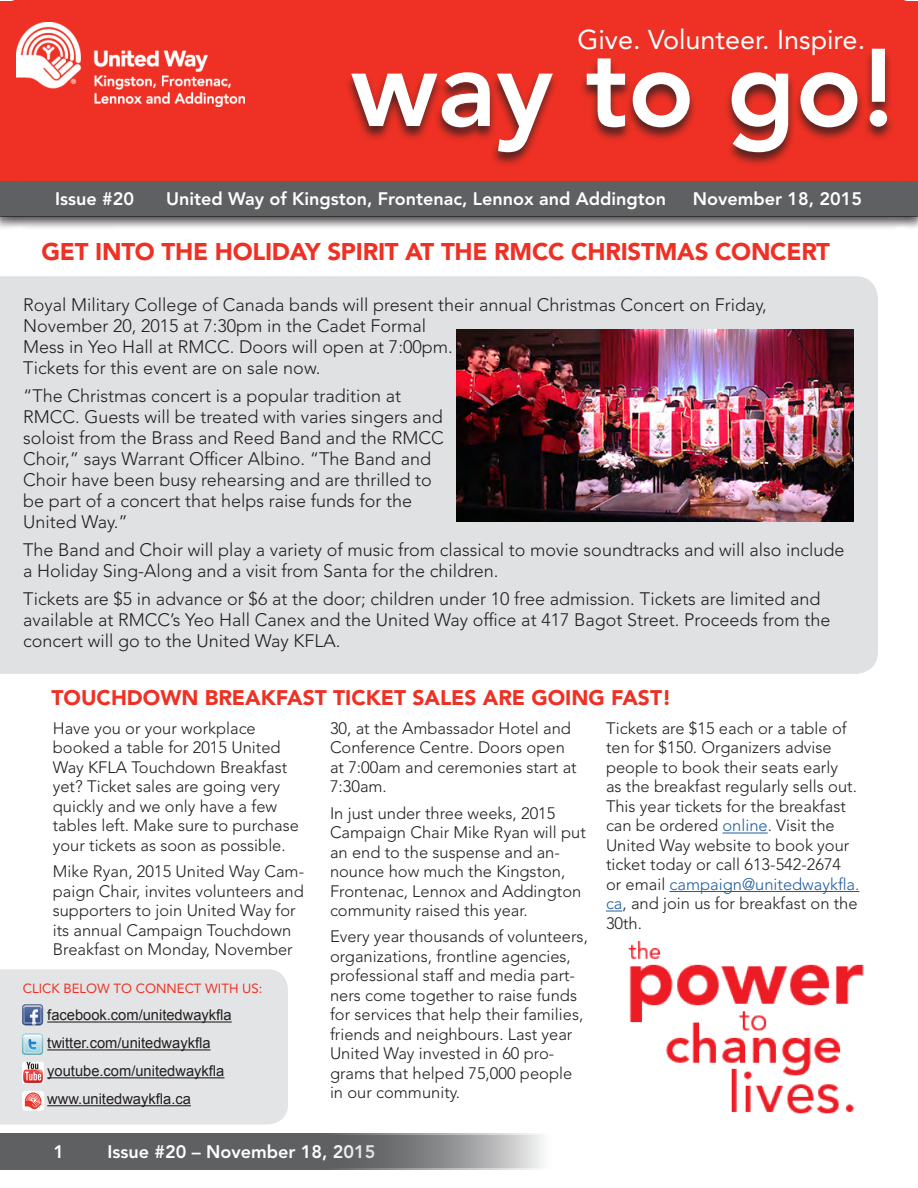
<style>
.page{position:relative;width:918px;height:1188px;background:#fff}
.page>*{position:absolute;margin:0;border:0;box-sizing:border-box;transform-origin:0 0}
.t1{font:800 109.2px "Avenir LT Std";color:#fff}
.t2{font:27px "Avenir LT Std";color:#fff}
.t3{font:900 24px "Avenir LT Std";letter-spacing:-.01em;color:#ee3124}
.t4{font:900 21px "Avenir LT Std";color:#ee3124}
.t5{font:300 18px/21px "Avenir LT Std";color:#231f20}
.t6{font:800 18px "Avenir LT Std";color:#fff}
.t7{font:300 16.5px/19.5px "Avenir LT Std";color:#231f20}
.t8{font:14.7px/27.9px "Arial";color:#231f20}
.t9{font:13.2px "Avenir LT Std";color:#ee3124}
.s1{color:#215e9e}
</style>
<div class="page">
<div style="left:0;top:276px;width:878px;height:398px;background:#e0e1e2"></div>
<svg style="left:0;top:1168px;width:536px;height:1px"></svg>
<div style="left:0;top:0;width:918px;height:182px;background:#ee3124;border-radius:20px"></div>
<div style="left:344px;top:47px;width:551px;height:120px;background:#231f20;opacity:.75"></div>
<div style="left:0;top:179px;width:918px;height:51px;background:#231f20;opacity:.75"></div>
<div style="left:0;top:181px;width:918px;height:34px;background:#5f6062"></div>
<svg style="left:0;top:1134px;width:543px;height:34px;background:#737475"></svg>
<div style="left:0;top:969px;width:288px;height:156px;background:#e3e4e5"></div>
<hr style="left:47px;top:1021px;width:185px;height:2px;background:#231f20">
<hr style="left:47px;top:1049px;width:164px;height:1px;background:#231f20">
<hr style="left:47px;top:1077px;width:177px;height:1px;background:#231f20">
<hr style="left:47px;top:1105px;width:144px;height:1px;background:#231f20">
<div style="left:22px;top:1091px;width:22px;height:20px;background:#fff;border-radius:4px"></div>
<svg style="left:25px;top:1092px;width:16px;height:17px"></svg>
<img style="left:22px;top:1062px;width:22px;height:22px">
<svg style="left:22px;top:1034px;width:21px;height:21px"></svg>
<svg style="left:22px;top:1004px;width:21px;height:21px"></svg>
<img style="left:23px;top:1006px;width:19px;height:3px">
<img style="left:16px;top:23px;width:228px;height:83px">
<img style="left:456px;top:329px;width:397px;height:192px">
<hr style="left:723px;top:833px;width:45px;height:1px;background:#215e9e">
<hr style="left:670px;top:891px;width:189px;height:1px;background:#215e9e">
<svg style="left:606px;top:911px;width:16px;height:1px"></svg>
<img style="left:628px;top:940px;width:236px;height:174px">
<h2 class="t2" style="left:578px;top:24px;width:289px">Give. Volunteer. Inspire.</h2>
<h2 class="t2" style="left:776px;top:24px;width:51px">Act.</h2>
<h1 class="t1" style="left:351px;top:24px;width:545px">way to go!</h1>
<p class="t6" style="left:55px;top:188px;width:80px">Issue #20</p>
<p class="t6" style="left:166px;top:188px;width:501px">United Way of Kingston, Frontenac, Lennox and Addington</p>
<p class="t6" style="left:693px;top:188px;width:171px">November 18, 2015</p>
<h3 class="t3" style="left:41px;top:237px;width:790px">GET INTO THE HOLIDAY SPIRIT AT THE RMCC CHRISTMAS CONCERT</h3>
<p class="t6" style="left:52px;top:190px;width:68px">Issue #_</p>
<p class="t6" style="left:270px;top:190px;width:36px">serv</p>
<p class="t6" style="left:336px;top:190px;width:375px">Kingston, Frontenac, Len ox and Addington</p>
<p class="t6" style="left:742px;top:190px;width:124px">Month _, 2012</p>
<p class="t5" style="left:23px;top:295px;width:745px">Royal Military College of Canada bands will present their annual Christmas Concert on Friday, November 20, 2015 at 7:30pm in the Cadet Formal<br>Mess in Yeo Hall at RMCC. Doors will open at 7:00pm.<br>Tickets for this event are on sale now.</p>
<p class="t5" style="left:23px;top:386px;width:422px">“The Christmas concert is a popular tradition at RMCC. Guests will be treated with varies singers and soloist from the Brass and Reed Band and the RMCC Choir,” says Warrant Officer Albino. “The Band and Choir have been busy rehearsing and are thrilled to be part of a concert that helps raise funds for the United Way.”</p>
<p class="t5" style="left:23px;top:539px;width:823px">The Band and Choir will play a variety of music from classical to movie soundtracks and will also include a Holiday Sing-Along and a visit from Santa for the children.</p>
<p class="t5" style="left:23px;top:588px;width:809px">Tickets are $5 in advance or $6 at the door; children under 10 free admission. Tickets are limited and available at RMCC’s Yeo Hall Canex and the United Way office at 417 Bagot Street. Proceeds from the concert will go to the United Way KFLA.</p>
<p class="t4" style="left:52px;top:685px;width:621px">TOUCHDOWN BREAKFAST TICKET SALES ARE GOING FAST!</p>
<p class="t7" style="left:330px;top:718px;width:248px">30, at the Ambassador Hotel and<br>Conference Centre. Doors open at 7:00am and ceremonies start at<br>7:30am.</p>
<p class="t7" style="left:330px;top:803px;width:257px">In just under three weeks, 2015<br>Campaign Chair Mike Ryan will put an end to the suspense and an&shy;nounce how much the Kingston,<br>Frontenac, Lennox and Addington community raised this year.</p>
<p class="t7" style="left:330px;top:927px;width:259px">Every year thousands of volunteers, organizations, frontline agencies, professional staff and media part&shy;ners come together to raise funds for services that help their families, friends and neighbours. Last year<br>United Way invested in 60 pro&shy;grams that helped 75,000 people in our community.</p>
<p class="t7" style="left:606px;top:718px;width:255px">Tickets are $15 each or a table of ten for $150. Organizers advise people to book their seats early<br>as the breakfast regularly sells out.<br>This year tickets for the breakfast can be ordered <span class="s1">online</span>. Visit the<br>United Way website to book your ticket today or call 613-542-2674 or email <span class="s1">campaign@unitedwaykfla. ca</span>, and join us for breakfast on the<br>30th.</p>
<p class="t7" style="left:53px;top:718px;width:248px">Have you or your workplace booked a table for 2015 United<br>Way KFLA Touchdown Breakfast yet? Ticket sales are going very quickly and we only have a few tables left. Make sure to purchase your tickets as soon as possible.</p>
<p class="t7" style="left:53px;top:862px;width:253px">Mike Ryan, 2015 United Way Cam&shy;paign Chair, invites volunteers and supporters to join United Way for its annual Campaign Touchdown<br>Breakfast on Monday, November</p>
<p class="t9" style="left:23px;top:980px;width:241px">CLICK BELOW TO CONNECT WITH US:</p>
<p class="t8" style="left:47px;top:1002px;width:186px">facebook.com/unitedwaykfla twitter.com/unitedwaykfla youtube.com/unitedwaykfla www.unitedwaykfla.ca</p>
<p class="t6" style="left:54px;top:1141px;width:12px">1</p>
<p class="t6" style="left:108px;top:1141px;width:269px">Issue #20 – November 18, 2015</p>
<p class="t6" style="left:165px;top:1142px;width:153px">_ – Month _, 2012</p>
</div>
